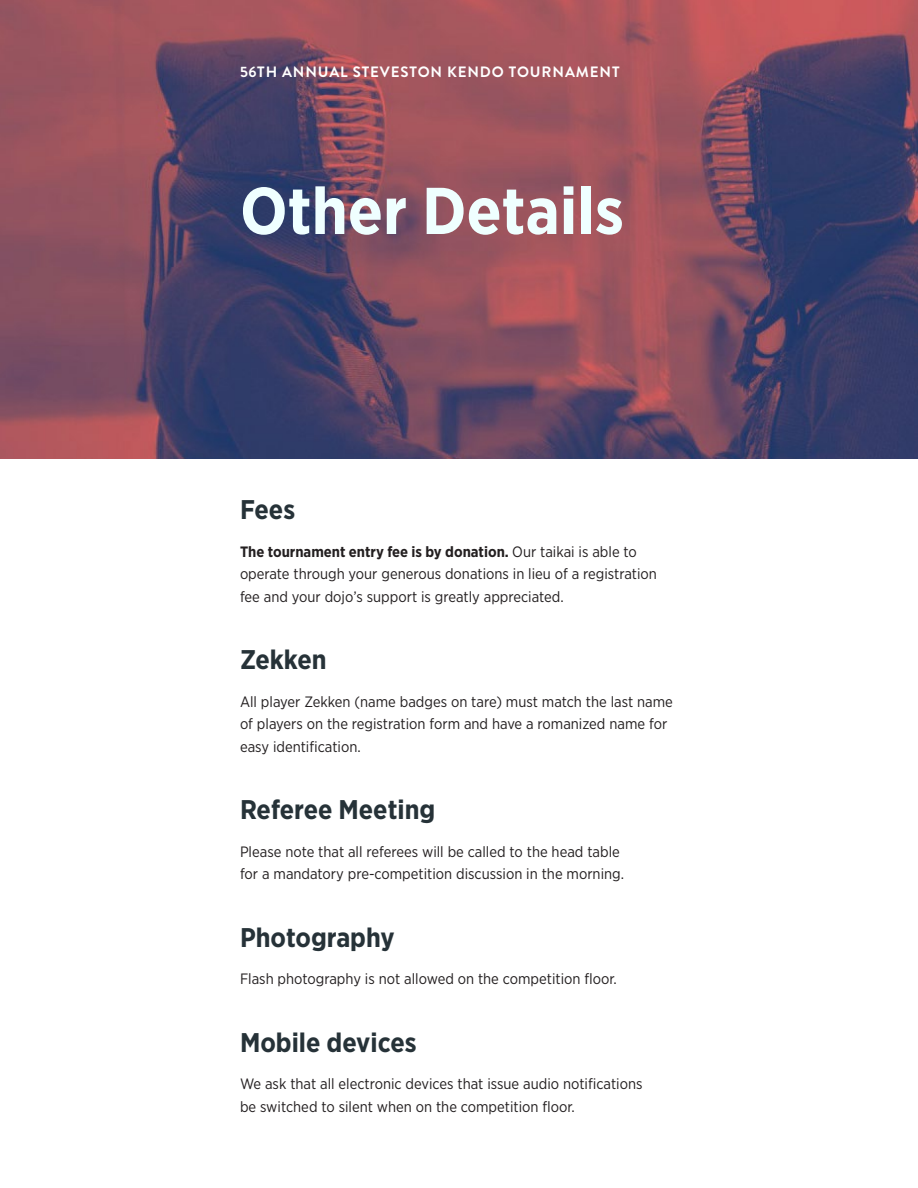
<style>
.page{position:relative;width:918px;height:1188px;background:#fff}
.page>*{position:absolute;margin:0;border:0;box-sizing:border-box;transform-origin:0 0}
.t1{font:700 66px "Gotham Narrow";color:#efffff}
.t2{font:700 27px "Gotham Narrow";color:#263238}
.t3{font:15px/22.5px "Gotham Narrow";color:#231f20}
.t4{font:700 15px "Brandon Grotesque";letter-spacing:.06em;color:#fff}
.s1{font-weight:700}
</style>
<div class="page">
<img style="left:0;top:0;width:918px;height:459px">
<p class="t4" style="left:240px;top:61px;width:381px">56TH ANNUAL STEVESTON KENDO TOURNAMENT</p>
<h1 class="t1" style="left:240px;top:168px;width:385px">Other Details</h1>
<h2 class="t2" style="left:240px;top:492px;width:57px">Fees</h2>
<p class="t3" style="left:240px;top:540px;width:418px"><span class="s1">The tournament entry fee is by donation.</span> Our taikai is able to operate through your generous donations in lieu of a registration fee and your dojo’s support is greatly appreciated.</p>
<h2 class="t2" style="left:240px;top:642px;width:88px">Zekken</h2>
<p class="t3" style="left:240px;top:690px;width:434px">All player Zekken (name badges on tare) must match the last name of players on the registration form and have a romanized name for easy identification.</p>
<h2 class="t2" style="left:240px;top:792px;width:197px">Referee Meeting</h2>
<p class="t3" style="left:240px;top:840px;width:386px">Please note that all referees will be called to the head table for a mandatory pre-competition discussion in the morning.</p>
<h2 class="t2" style="left:240px;top:920px;width:156px">Photography</h2>
<p class="t3" style="left:240px;top:967px;width:378px">Flash photography is not allowed on the competition floor.</p>
<h2 class="t2" style="left:240px;top:1025px;width:178px">Mobile devices</h2>
<p class="t3" style="left:240px;top:1072px;width:404px">We ask that all electronic devices that issue audio notifications be switched to silent when on the competition floor.</p>
</div>
